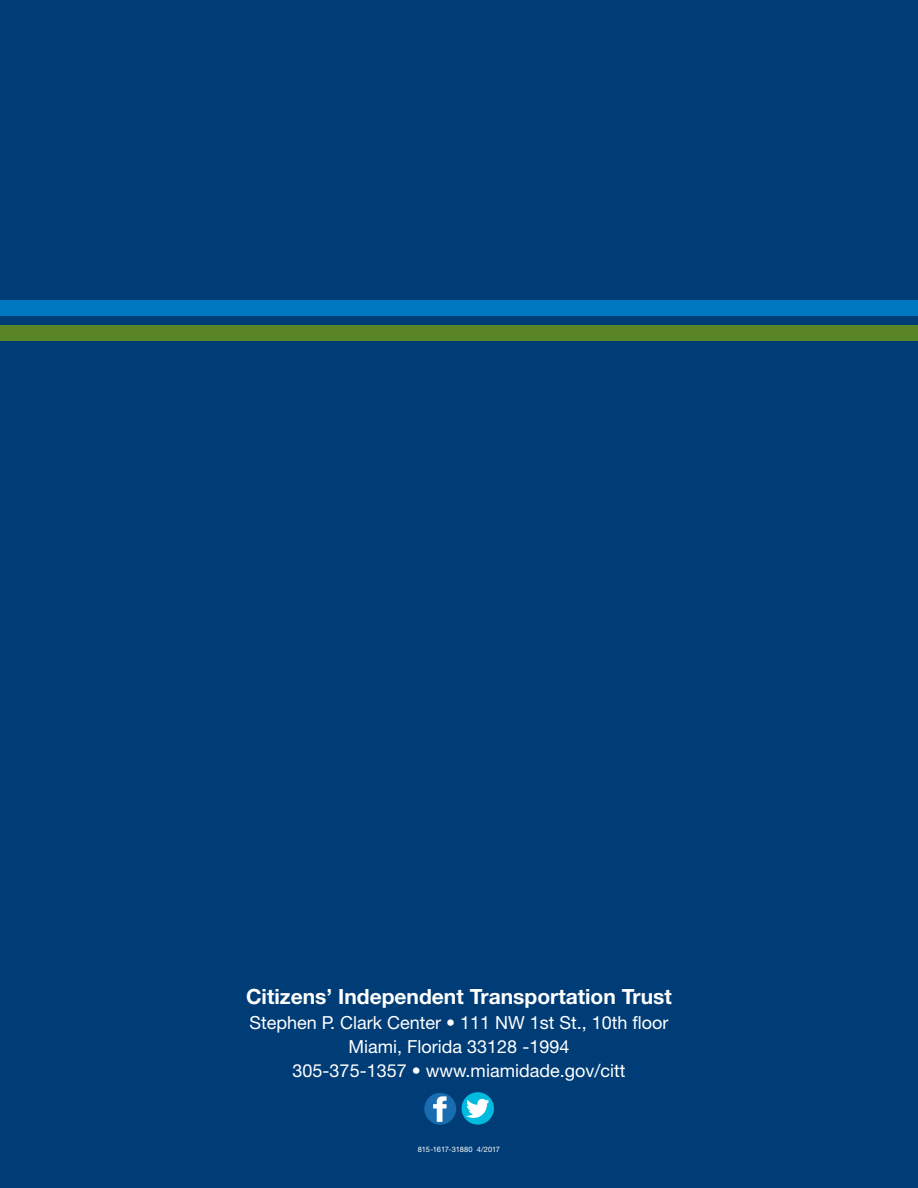
<style>
.page{position:relative;width:918px;height:1188px;background:#003d77}
.page>*{position:absolute;margin:0;border:0;box-sizing:border-box;transform-origin:0 0}
.t1{font:700 21px "Helvetica Neue LT Std";color:#fff}
.t2{font:18px/24px "Helvetica Neue LT Std";color:#fff;text-align:center}
.t3{font:7.5px "Helvetica Neue LT Std";letter-spacing:-.015em;color:#fff}
</style>
<div class="page">
<svg style="left:424px;top:1093px;width:32px;height:32px"></svg>
<div style="left:462px;top:1092px;width:32px;height:33px;background:#0bd;border-radius:50%"></div>
<svg style="left:466px;top:1099px;width:23px;height:19px"></svg>
<div style="left:0;top:300px;width:918px;height:16px;background:#0077c1"></div>
<div style="left:0;top:325px;width:918px;height:16px;background:#598527"></div>
<p class="t1" style="left:246px;top:984px;width:427px">Citizens’ Independent Transportation Trust</p>
<p class="t2" style="left:249px;top:1011px;width:421px">Stephen P. Clark Center • 111 NW 1st St., 10th floor<br>Miami, Florida 33128 -1994<br>305-375-1357 • www.miamidade.gov/citt</p>
<p class="t3" style="left:418px;top:1145px;width:84px">815-1617-31880 4/2017</p>
</div>
